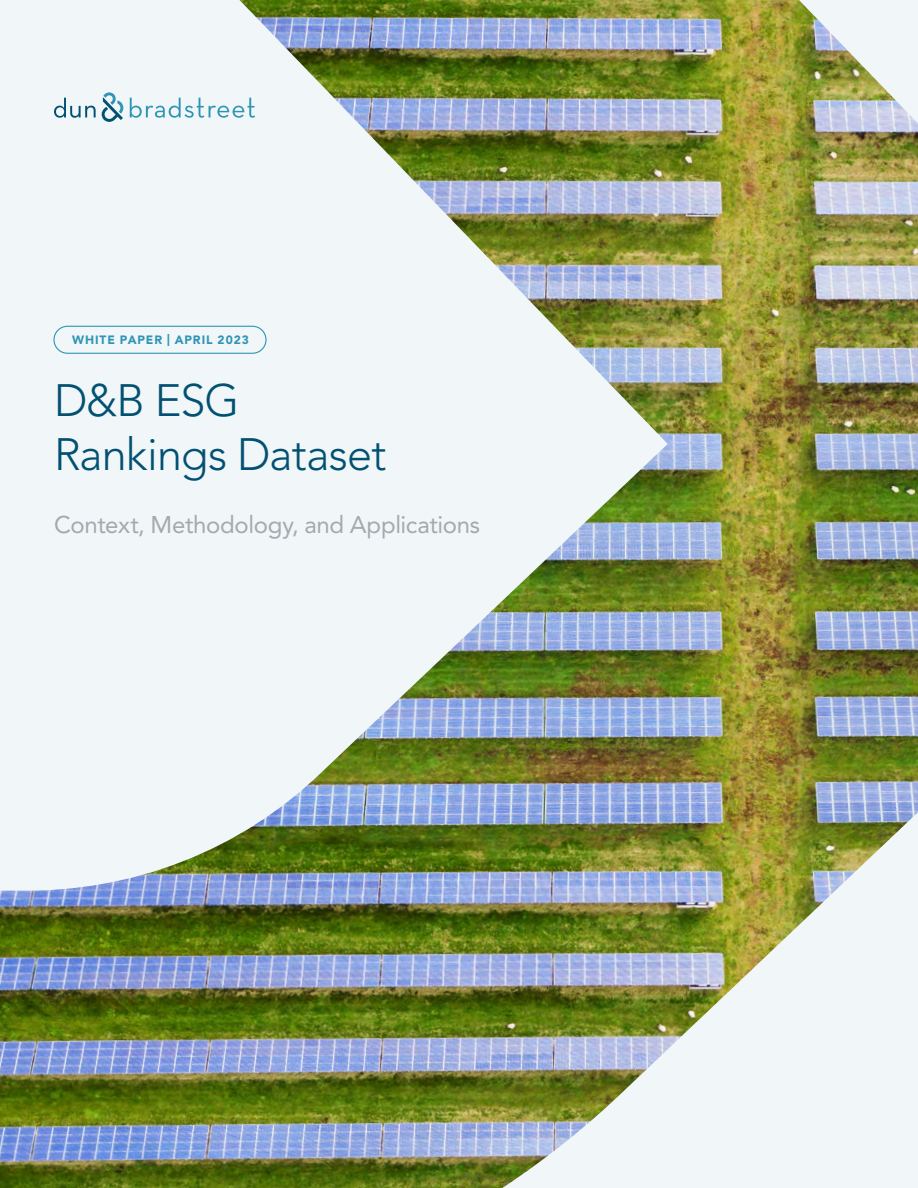
<style>
.page{position:relative;width:918px;height:1188px;background:#fff}
.page>*{position:absolute;margin:0;border:0;box-sizing:border-box;transform-origin:0 0}
.t1{font:300 45px/54px "Avenir LT Std";letter-spacing:-.02em;color:#025172}
.t2{font:24px "Avenir LT Std";letter-spacing:-.015em;color:#a4a9ad}
.t3{font:900 12px "Avenir LT Std";letter-spacing:.08em;color:#3095b4}
</style>
<div class="page">
<img style="left:0;top:0;width:918px;height:1188px">
<svg style="left:54px;top:92px;width:69px;height:30px"></svg>
<svg style="left:130px;top:98px;width:125px;height:20px"></svg>
<div style="left:53px;top:326px;width:214px;height:28px;border:1px solid #3095b4;border-radius:14px"></div>
<p class="t3" style="left:72px;top:333px;width:178px">WHITE PAPER | APRIL 2023</p>
<h1 class="t1" style="left:54px;top:374px;width:334px">D&amp;B ESG<br>Rankings Dataset</h1>
<p class="t2" style="left:54px;top:511px;width:428px">Context, Methodology, and Applications</p>
</div>
